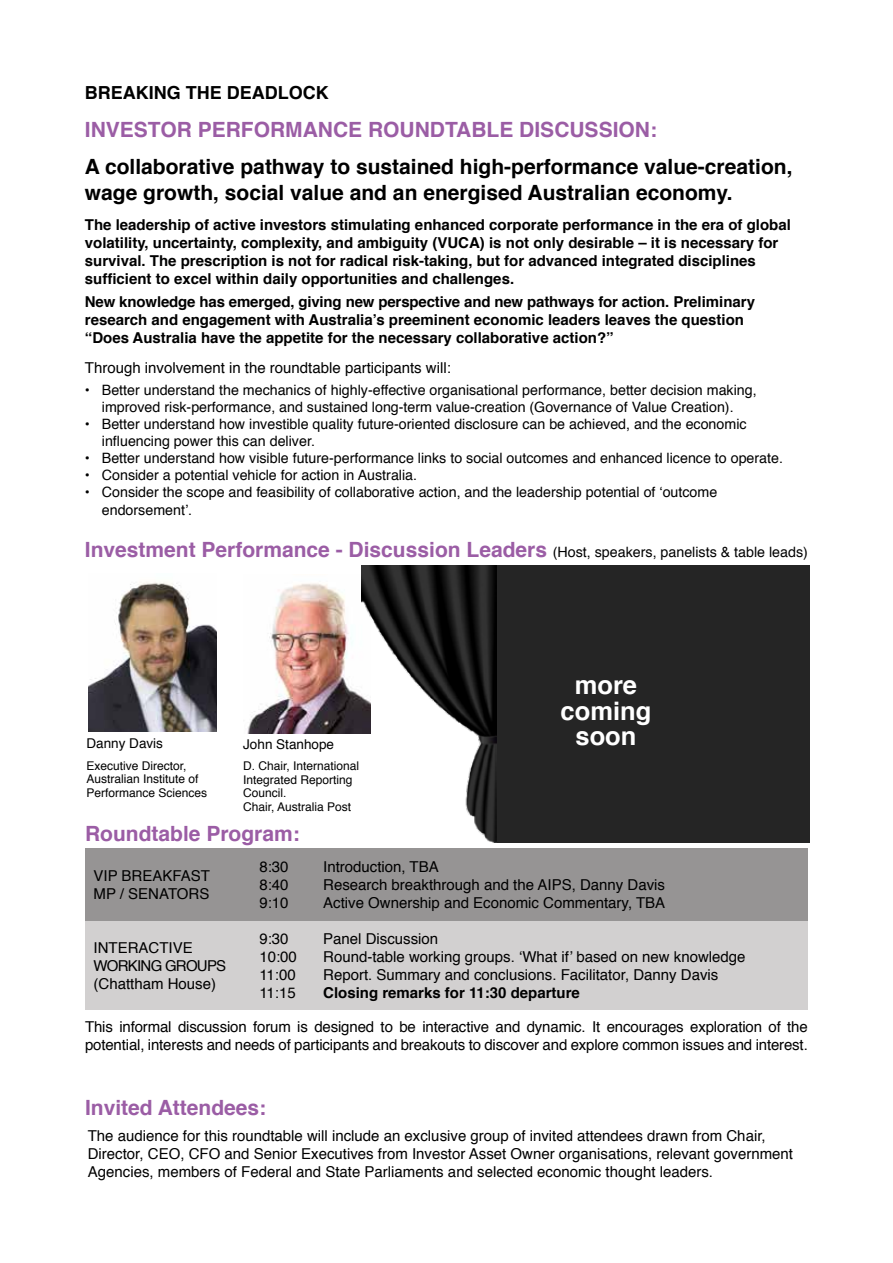
<style>
.page{position:relative;width:893px;height:1263px;background:#fff}
.page>*{position:absolute;margin:0;border:0;box-sizing:border-box;transform-origin:0 0}
.t1{font:700 25.5px/25.5px "Helvetica";color:#fff;text-align:center}
.t2{font:700 21px "Helvetica";color:#9b5da5}
.t3{font:700 21px/25.2px "Helvetica";color:#000}
.t4{font:700 18px "Helvetica";color:#000}
.t5{font:15px/18px "Helvetica";color:#000}
.t6{font:700 15px/18px "Helvetica";color:#000}
.t7{font:14.25px/17.1px "Helvetica";color:#000}
.t8{font:13.5px "Helvetica";color:#000}
.t9{font:12px/13.5px "Helvetica";color:#000}
.s1{font-weight:400;font-size:14.25px;color:#000101}
</style>
<div class="page">
<div style="left:85px;top:921px;width:723px;height:89px;background:#d2d0d0"></div>
<div style="left:85px;top:848px;width:723px;height:73px;background:#969494"></div>
<img style="left:89px;top:582px;width:127px;height:150px">
<img style="left:247px;top:583px;width:114px;height:151px">
<div style="left:495px;top:565px;width:315px;height:278px;background:#252525"></div>
<img style="left:361px;top:565px;width:135px;height:277px">
<p class="t4" style="left:85px;top:78px;width:245px">BREAKING THE DEADLOCK</p>
<h2 class="t2" style="left:85px;top:112px;width:574px">INVESTOR PERFORMANCE ROUNDTABLE DISCUSSION:</h2>
<h2 class="t3" style="left:85px;top:155px;width:709px">A collaborative pathway to sustained high-performance value-creation, wage growth, social value and an energised Australian economy.</h2>
<p class="t6" style="left:85px;top:216px;width:708px">The leadership of active investors stimulating enhanced corporate performance in the era of global volatility, uncertainty, complexity, and ambiguity (VUCA) is not only desirable – it is necessary for survival. The prescription is not for radical risk-taking, but for advanced integrated disciplines sufficient to excel within daily opportunities and challenges.</p>
<p class="t6" style="left:85px;top:293px;width:672px">New knowledge has emerged, giving new perspective and new pathways for action. Preliminary research and engagement with Australia’s preeminent economic leaders leaves the question “Does Australia have the appetite for the necessary collaborative action?”</p>
<p class="t5" style="left:85px;top:360px;width:367px">Through involvement in the roundtable participants will:</p>
<p class="t7" style="left:85px;top:382px;width:673px;text-align:center">• Better understand the mechanics of highly-effective organisational performance, better decision making, improved risk-performance, and sustained long-term value-creation (Governance of Value Creation).</p>
<p class="t7" style="left:102px;top:416px;width:646px;text-indent:-17px">• Better understand how investible quality future-oriented disclosure can be achieved, and the economic influencing power this can deliver.</p>
<p class="t7" style="left:85px;top:450px;width:700px">• Better understand how visible future-performance links to social outcomes and enhanced licence to operate.</p>
<p class="t7" style="left:85px;top:467px;width:334px">• Consider a potential vehicle for action in Australia.</p>
<p class="t7" style="left:102px;top:484px;width:617px;text-indent:-17px">• Consider the scope and feasibility of collaborative action, and the leadership potential of ‘outcome endorsement’.</p>
<h2 class="t2" style="left:85px;top:533px;width:725px">Investment Performance - Discussion Leaders <span class="s1">(Host, speakers, panelists &amp; table leads)</span></h2>
<p class="t8" style="left:87px;top:733px;width:78px">Danny Davis</p>
<p class="t9" style="left:87px;top:759px;width:122px">Executive Director,<br>Australian Institute of<br>Performance Sciences</p>
<p class="t8" style="left:243px;top:734px;width:92px">John Stanhope</p>
<p class="t9" style="left:243px;top:760px;width:118px">D. Chair, International<br>Integrated Reporting<br>Council.<br>Chair, Australia Post</p>
<h1 class="t1" style="left:561px;top:673px;width:92px">more coming soon</h1>
<h2 class="t2" style="left:85px;top:816px;width:216px">Roundtable Program:</h2>
<p class="t5" style="left:259px;top:858px;width:31px">8:30</p>
<p class="t5" style="left:323px;top:858px;width:117px">Introduction, TBA</p>
<p class="t5" style="left:259px;top:876px;width:31px">8:40</p>
<p class="t5" style="left:323px;top:876px;width:343px">Research breakthrough and the AIPS, Danny Davis</p>
<p class="t5" style="left:259px;top:894px;width:31px">9:10</p>
<p class="t5" style="left:323px;top:894px;width:344px">Active Ownership and Economic Commentary, TBA</p>
<p class="t5" style="left:259px;top:930px;width:31px">9:30</p>
<p class="t5" style="left:323px;top:930px;width:117px">Panel Discussion</p>
<p class="t5" style="left:259px;top:948px;width:39px">10:00</p>
<p class="t5" style="left:323px;top:948px;width:424px">Round-table working groups. ‘What if’ based on new knowledge</p>
<p class="t5" style="left:259px;top:966px;width:38px">11:00</p>
<p class="t5" style="left:323px;top:966px;width:397px">Report. Summary and conclusions. Facilitator, Danny Davis</p>
<p class="t5" style="left:259px;top:984px;width:38px">11:15</p>
<p class="t6" style="left:323px;top:983px;width:258px">Closing remarks for 11:30 departure</p>
<p class="t5" style="left:85px;top:1018px;width:724px">This informal discussion forum is designed to be interactive and dynamic. It encourages exploration of the potential, interests and needs of participants and breakouts to discover and explore common issues and interest.</p>
<p class="t5" style="left:94px;top:867px;width:118px">VIP BREAKFAST<br>MP / SENATORS</p>
<p class="t5" style="left:94px;top:939px;width:134px">INTERACTIVE<br>WORKING GROUPS (Chattham House)</p>
<h2 class="t2" style="left:85px;top:1090px;width:183px">Invited Attendees:</h2>
<p class="t5" style="left:88px;top:1127px;width:707px">The audience for this roundtable will include an exclusive group of invited attendees drawn from Chair,<br>Director, CEO, CFO and Senior Executives from Investor Asset Owner organisations, relevant government<br>Agencies, members of Federal and State Parliaments and selected economic thought leaders.</p>
</div>
